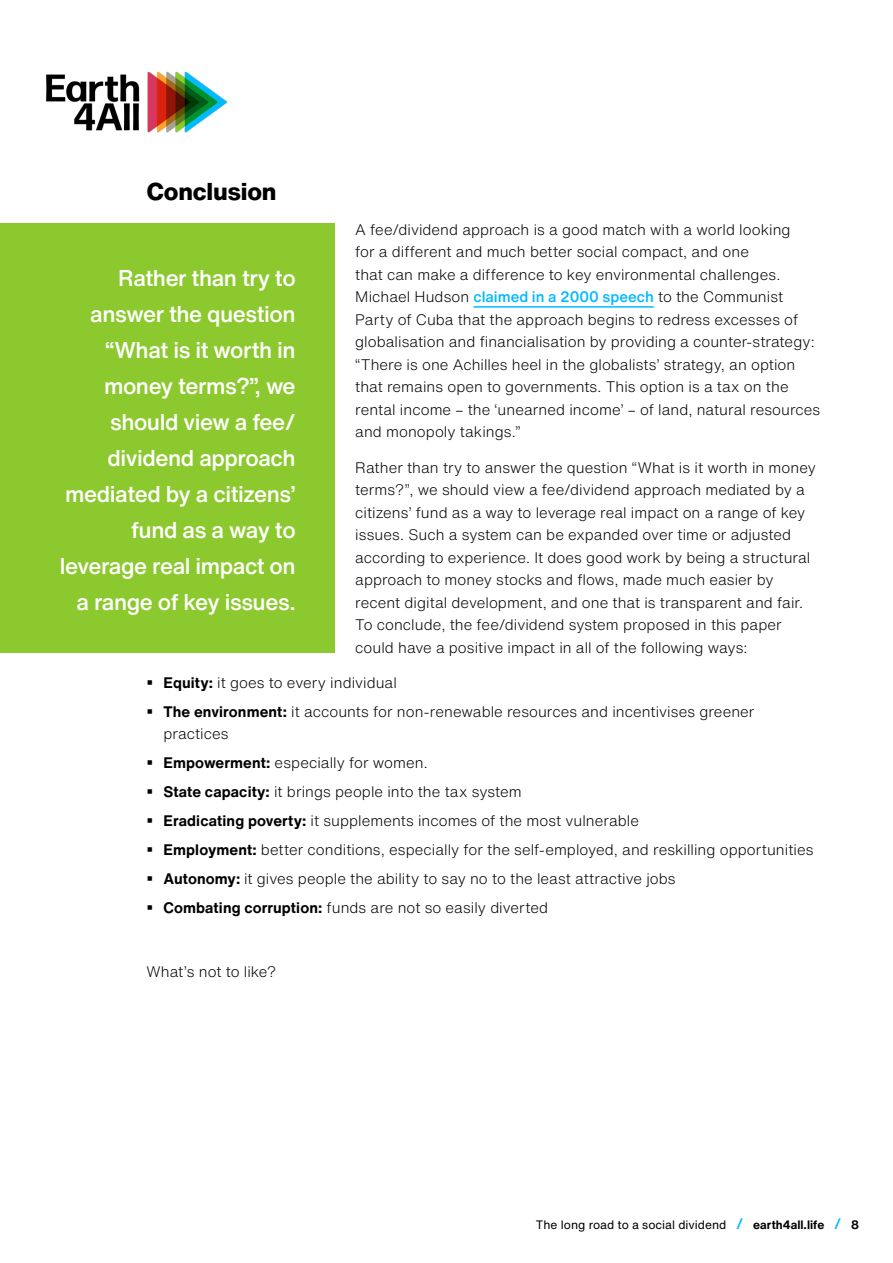
<style>
.page{position:relative;width:893px;height:1263px;background:#fff}
.page>*{position:absolute;margin:0;border:0;box-sizing:border-box;transform-origin:0 0}
.t1{font:800 24px "Helvetica Now Text";letter-spacing:-.01em;color:#000}
.t2{font:500 22.5px/36px "Helvetica Now Text";letter-spacing:-.02em;color:#fff;text-align:right}
.t3{font:300 15px/22.5px "Helvetica Now Text";letter-spacing:.005em;color:#000}
.t4{font:12px "Helvetica Now Text";color:#000}
.s1{font-weight:500;color:#00baff}
.s2{font-weight:700}
.s3{font-weight:500;font-size:15px;color:#00baff}
</style>
<div class="page">
<img style="left:46px;top:71px;width:181px;height:62px">
<hr style="left:473px;top:306px;width:181px;height:2px;background:#00baff">
<div style="left:0;top:224px;width:334px;height:429px;background:#8cc92e"></div>
<h1 class="t1" style="left:146px;top:173px;width:131px">Conclusion</h1>
<p class="t3" style="left:355px;top:218px;width:467px">A fee/dividend approach is a good match with a world looking<br>for a different and much better social compact, and one<br>that can make a difference to key environmental challenges.<br>Michael Hudson <span class="s1">claimed in a 2000 speech</span> to the Communist Party of Cuba that the approach begins to redress excesses of globalisation and financialisation by providing a counter-strategy: “There is one Achilles heel in the globalists’ strategy, an option that remains open to governments. This option is a tax on the rental income – the ‘unearned income’ – of land, natural resources and monopoly takings.”</p>
<p class="t3" style="left:355px;top:455px;width:462px">Rather than try to answer the question “What is it worth in money terms?”, we should view a fee/dividend approach mediated by a citizens’ fund as a way to leverage real impact on a range of key issues. Such a system can be expanded over time or adjusted according to experience. It does good work by being a structural approach to money stocks and flows, made much easier by recent digital development, and one that is transparent and fair.<br>To conclude, the fee/dividend system proposed in this paper could have a positive impact in all of the following ways:</p>
<p class="t3" style="left:164px;top:668px;width:592px;line-height:28.8px"><span class="s2">Equity:</span> it goes to every individual<br><span class="s2">The environment:</span> it accounts for non-renewable resources and incentivises greener</p>
<p class="t3" style="left:163px;top:719px;width:651px;line-height:28.8px">practices<br><span class="s2">Empowerment:</span> especially for women.<br><span class="s2">State capacity:</span> it brings people into the tax system<br><span class="s2">Eradicating poverty:</span> it supplements incomes of the most vulnerable<br><span class="s2">Employment:</span> better conditions, especially for the self-employed, and reskilling opportunities <span class="s2">Autonomy:</span> it gives people the ability to say no to the least attractive jobs<br><span class="s2">Combating corruption:</span> funds are not so easily diverted</p>
<h2 class="t2" style="left:60px;top:260px;width:237px">Rather than try to answer the question “What is it worth in money terms?”, we should view a fee/ dividend approach mediated by a citizens’ fund as a way to leverage real impact on a range of key issues.</h2>
<p class="t3" style="left:146px;top:960px;width:131px">What’s not to like?</p>
<p class="t4" style="left:536px;top:1215px;width:325px">The long road to a social dividend <span class="s3">/</span> <span class="s2">earth4all.life</span> <span class="s3">/</span> <span class="s2">8</span></p>
</div>
